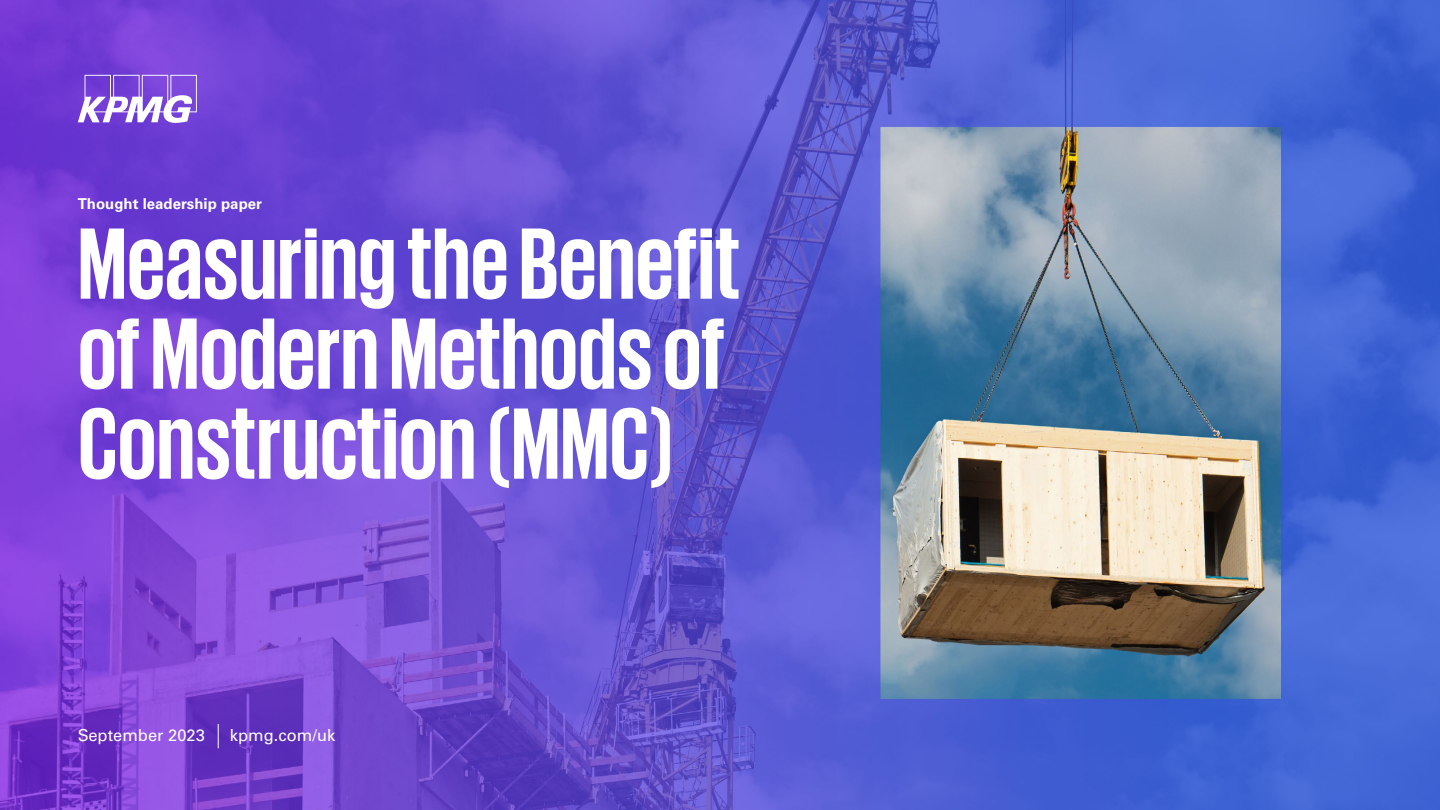
<style>
.page{position:relative;width:1440px;height:810px;background:#fff}
.page>*{position:absolute;margin:0;border:0;box-sizing:border-box;transform-origin:0 0}
.t1{font:700 103.5px/90px "KPMG";color:#fff}
.t2{font:16.5px "Univers LT Std";color:#fff}
.t3{font:700 15px "Univers LT Std";color:#fff}
</style>
<div class="page">
<img style="left:0;top:0;width:1440px;height:810px">
<svg style="left:78px;top:75px;width:119px;height:48px"></svg>
<svg style="left:218px;top:724px;width:1px;height:24px"></svg>
<p class="t3" style="left:78px;top:195px;width:186px">Thought leadership paper</p>
<p class="t1" style="left:78px;top:215px;width:664px">Measuring the Benefit of Modern Methods of<br>Construction (MMC)</p>
<p class="t2" style="left:78px;top:725px;width:129px">September 2023</p>
<p class="t2" style="left:230px;top:725px;width:107px">kpmg.com/uk</p>
</div>
